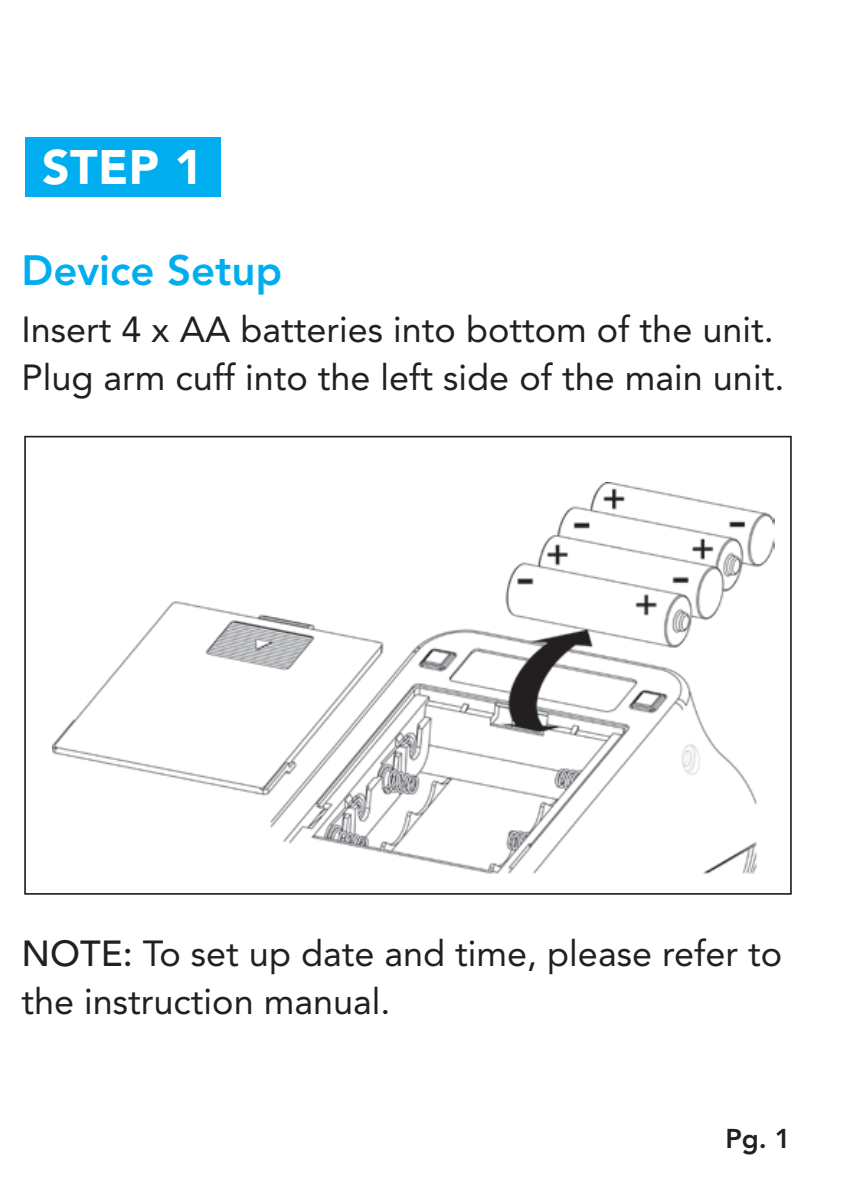
<style>
.page{position:relative;width:851px;height:1191px;background:#fff}
.page>*{position:absolute;margin:0;border:0;box-sizing:border-box;transform-origin:0 0}
.t1{font:900 48px "Avenir LT Std";color:#fff}
.t2{font:800 42px "Avenir LT Std";color:#00aeef}
.t3{font:36px/48px "Avenir LT Std";color:#231f20}
.t4{font:800 27px "Avenir LT Std";color:#231f20}
.s1{font-weight:500}
</style>
<div class="page">
<img style="left:52px;top:482px;width:722px;height:413px">
<div style="left:25px;top:137px;width:195px;height:60px;background:#00aeef"></div>
<div style="left:24px;top:436px;width:767px;height:458px;border:2px solid #231f20"></div>
<h1 class="t1" style="left:42px;top:139px;width:162px">STEP 1</h1>
<p class="t2" style="left:21px;top:246px;width:262px">Device Setup</p>
<p class="t3" style="left:21px;top:306px;width:764px">Insert 4 x AA batteries into bottom of the unit.<br>Plug arm cuff into the left side of the main unit.</p>
<p class="t3" style="left:21px;top:929px;width:762px"><span class="s1">NOTE:</span> To set up date and time, please refer to the instruction manual.</p>
<p class="t4" style="left:725px;top:1122px;width:67px">Pg. 1</p>
</div>
